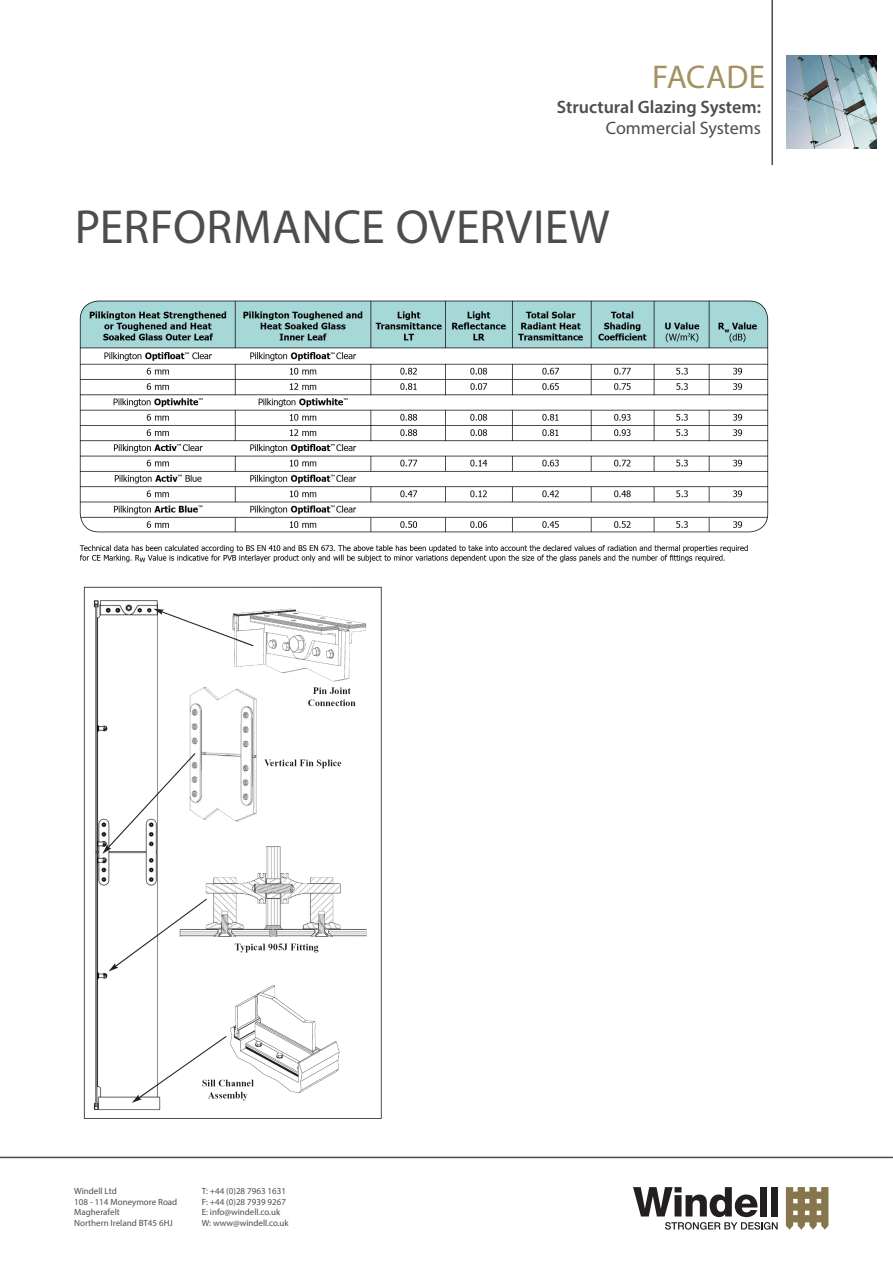
<style>
.page{position:relative;width:893px;height:1263px;background:#fff}
.page>*{position:absolute;margin:0;border:0;box-sizing:border-box;transform-origin:0 0}
.t1{font:48px "Myriad Pro";letter-spacing:.005em;color:#4d4d4d}
.t2{font:33px "Myriad Pro";letter-spacing:.005em;color:#a29161}
.t3{font:600 18px "Myriad Pro";color:#4d4d4d}
.t4{font:18px "Myriad Pro";color:#4d4d4d}
.t5{font:9px/10.8px "Myriad Pro";color:#4d4d4d}
</style>
<div class="page">
<svg style="left:786px;top:1187px;width:42px;height:42px;background:#9b8d6c"></svg>
<svg style="left:633px;top:1187px;width:145px;height:43px"></svg>
<hr style="left:771px;top:0;width:2px;height:165px;background:#4d4d4d">
<hr style="left:0;top:1157px;width:893px;height:1px;background:#4d4d4d">
<img style="left:79px;top:300px;width:690px;height:263px">
<img style="left:83px;top:586px;width:299px;height:533px">
<img style="left:787px;top:55px;width:89px;height:94px">
<h2 class="t2" style="left:652px;top:64px;width:115px">FACADE</h2>
<h3 class="t3" style="left:557px;top:100px;width:206px">Structural Glazing System:</h3>
<h3 class="t4" style="left:606px;top:121px;width:157px">Commercial Systems</h3>
<h1 class="t1" style="left:75px;top:208px;width:537px">PERFORMANCE OVERVIEW</h1>
<p class="t5" style="left:74px;top:1186px;width:105px">Windell Ltd<br>108 - 114 Moneymore Road<br>Magherafelt<br>Northern Ireland BT45 6HJ</p>
<p class="t5" style="left:202px;top:1186px;width:89px">T: +44 (0)28 7963 1631<br>F: +44 (0)28 7939 9267<br>E: info@windell.co.uk<br>W: www@windell.co.uk</p>
</div>
